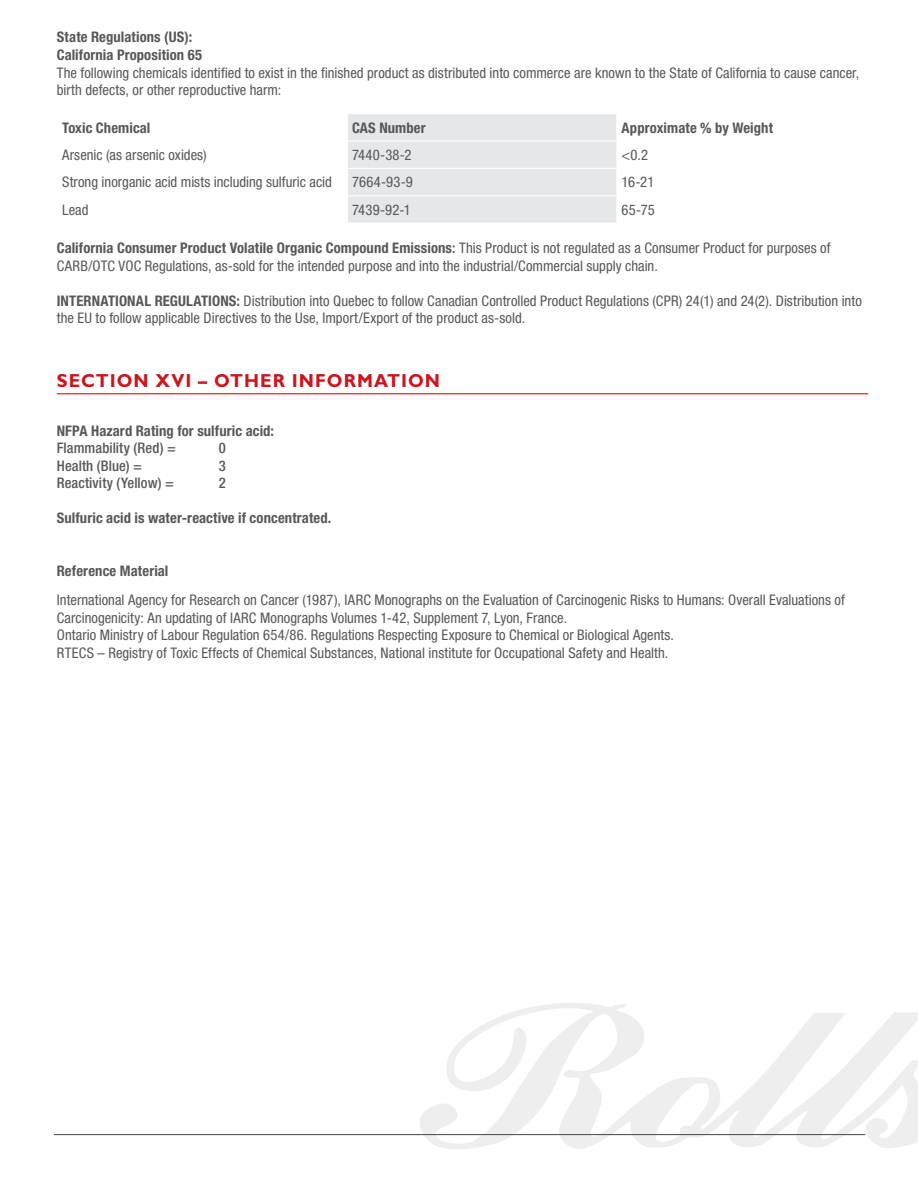
<style>
.page{position:relative;width:918px;height:1188px;background:#fff}
.page>*{position:absolute;margin:0;border:0;box-sizing:border-box;transform-origin:0 0}
.t1{font:700 18.9px "Gill Sans Std";letter-spacing:.055em;color:#cd151d;scale:.95 1}
.t2{font:condensed 14.7px/17.5px "Helvetica Neue LT Std";letter-spacing:.005em;color:#57585a}
.t3{font:700 condensed 14.7px/17.5px "Helvetica Neue LT Std";letter-spacing:.005em;color:#57585a}
.t4{font:500 condensed 14.7px "Helvetica Neue LT Std";letter-spacing:.005em;color:#57585a}
.s1{font-weight:700}
.s2{font-weight:500}
</style>
<div class="page">
<svg style="left:419px;top:1003px;width:499px;height:146px"></svg>
<hr style="left:54px;top:1134px;width:811px;height:1px;background:#57585a">
<hr style="left:57px;top:393px;width:811px;height:1px;background:#cd151d">
<div style="left:348px;top:114px;width:268px;height:109px;background:#e6e7e9"></div>
<hr style="left:347px;top:140px;width:270px;height:2px;background:#fff">
<p class="t3" style="left:57px;top:28px;width:147px">State Regulations (US):<br>California Proposition 65</p>
<p class="t2" style="left:57px;top:63px;width:804px">The following chemicals identified to exist in the finished product as distributed into commerce are known to the State of California to cause cancer, birth defects, or other reproductive harm:</p>
<p class="t3" style="left:62px;top:118px;width:90px">Toxic Chemical</p>
<p class="t3" style="left:352px;top:118px;width:75px">CAS Number</p>
<p class="t3" style="left:622px;top:118px;width:153px">Approximate % by Weight</p>
<p class="t2" style="left:62px;top:146px;width:146px">Arsenic (as arsenic oxides)</p>
<p class="t2" style="left:352px;top:146px;width:61px">7440-38-2</p>
<p class="t2" style="left:622px;top:146px;width:28px">&lt;0.2</p>
<p class="t2" style="left:62px;top:173px;width:271px">Strong inorganic acid mists including sulfuric acid</p>
<p class="t2" style="left:352px;top:173px;width:62px">7664-93-9</p>
<p class="t2" style="left:622px;top:173px;width:34px">16-21</p>
<p class="t2" style="left:62px;top:201px;width:28px">Lead</p>
<p class="t2" style="left:352px;top:201px;width:60px">7439-92-1</p>
<p class="t2" style="left:622px;top:201px;width:35px">65-75</p>
<p class="t2" style="left:57px;top:239px;width:775px"><span class="s1">California Consumer Product Volatile Organic Compound Emissions</span><span class="s2">:</span> This Product is not regulated as a Consumer Product for purposes of<br>CARB/OTC VOC Regulations, as-sold for the intended purpose and into the industrial/Commercial supply chain.</p>
<p class="t2" style="left:57px;top:292px;width:807px"><span class="s1">INTERNATIONAL REGULATIONS:</span> Distribution into Quebec to follow Canadian Controlled Product Regulations (CPR) 24(1) and 24(2). Distribution into the EU to follow applicable Directives to the Use, Import/Export of the product as-sold.</p>
<p class="t1" style="left:57px;top:369px;width:405px">SECTION XVI – OTHER INFORMATION</p>
<p class="t3" style="left:57px;top:421px;width:219px">NFPA Hazard Rating for sulfuric acid:</p>
<p class="t4" style="left:57px;top:439px;width:121px">Flammability (Red) =</p>
<p class="t4" style="left:219px;top:439px;width:9px">0</p>
<p class="t4" style="left:57px;top:457px;width:87px">Health (Blue) =</p>
<p class="t4" style="left:219px;top:457px;width:9px">3</p>
<p class="t4" style="left:57px;top:474px;width:119px">Reactivity (Yellow) =</p>
<p class="t4" style="left:219px;top:474px;width:9px">2</p>
<p class="t3" style="left:57px;top:509px;width:276px">Sulfuric acid is water-reactive if concentrated.</p>
<p class="t3" style="left:57px;top:562px;width:113px">Reference Material</p>
<p class="t2" style="left:57px;top:591px;width:790px">International Agency for Research on Cancer (1987), IARC Monographs on the Evaluation of Carcinogenic Risks to Humans: Overall Evaluations of Carcinogenicity: An updating of IARC Monographs Volumes 1-42, Supplement 7, Lyon, France.<br>Ontario Ministry of Labour Regulation 654/86. Regulations Respecting Exposure to Chemical or Biological Agents.<br>RTECS – Registry of Toxic Effects of Chemical Substances, National institute for Occupational Safety and Health.</p>
</div>
